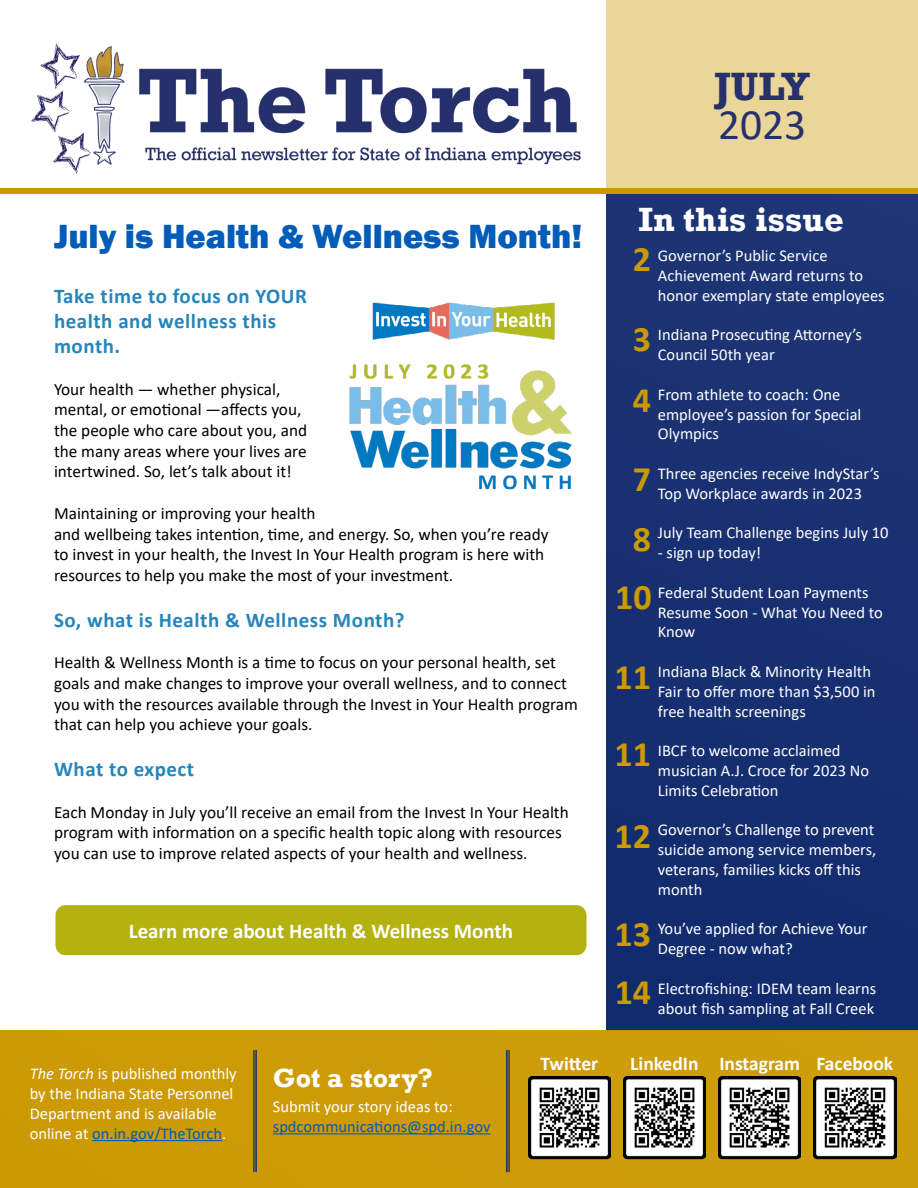
<style>
.page{position:relative;width:918px;height:1188px;background:#fff}
.page>*{position:absolute;margin:0;border:0;box-sizing:border-box;transform-origin:0 0}
.t1{font:43.5px "Calibri";color:#26306a}
.t2{font:700 40.5px "Rockwell";color:#26306a}
.t3{font:700 36px/58.3px "Calibri";color:#c90;text-align:center}
.t4{font:800 34.5px "Franklin Gothic";color:#005cb9}
.t5{font:700 34.5px "Rockwell";color:#fff}
.t6{font:700 27px "Rockwell";color:#fff}
.t7{font:700 21px/25.2px "Calibri";letter-spacing:.025em;color:#2685bb}
.t8{font:700 21px "Calibri";color:#fff}
.t9{font:700 19.5px "Calibri";color:#fff}
.t10{font:17.25px/20.7px "Calibri";color:#000}
.t11{font:16.5px/19.8px "Calibri";color:#fff}
.t12{font:16.5px "Calibri";color:#005cb9}
.s1{font-weight:700;font-size:36px;color:#c90}
.s2{font-style:italic}
.s3{color:#005cb9}
</style>
<div class="page">
<div style="left:606px;top:189px;width:312px;height:841px;background:#183071"></div>
<div style="left:606px;top:0;width:312px;height:190px;background:#ebd699"></div>
<div style="left:0;top:1030px;width:918px;height:158px;background:#cd9b07"></div>
<hr style="left:273px;top:1133px;width:218px;height:1px;background:#005cb9">
<img style="left:139px;top:68px;width:442px;height:97px">
<img style="left:31px;top:44px;width:94px;height:130px">
<div style="left:0;top:188px;width:918px;height:6px;background:#c90"></div>
<img style="left:814px;top:1076px;width:82px;height:84px">
<img style="left:528px;top:1076px;width:82px;height:84px">
<img style="left:623px;top:1076px;width:83px;height:84px">
<img style="left:719px;top:1076px;width:82px;height:84px">
<hr style="left:509px;top:1050px;width:1px;height:122px;background:#112a6d">
<hr style="left:507px;top:1050px;width:1px;height:122px;background:#112a6d">
<hr style="left:506px;top:1050px;width:1px;height:122px;background:#112a6d">
<hr style="left:256px;top:1050px;width:1px;height:122px;background:#112a6d">
<hr style="left:255px;top:1050px;width:1px;height:122px;background:#112a6d">
<hr style="left:254px;top:1050px;width:1px;height:122px;background:#112a6d">
<hr style="left:92px;top:1140px;width:130px;height:1px;background:#005cb9">
<img style="left:349px;top:302px;width:223px;height:188px">
<div style="left:55px;top:904px;width:532px;height:52px;background:#b3b20f;border-radius:11px"></div>
<div style="left:54px;top:904px;width:534px;height:53px;border:2px solid #fff;border-radius:11px"></div>
<h3 class="t4" style="left:54px;top:214px;width:530px">July is Health &amp; Wellness Month!</h3>
<p class="t7" style="left:54px;top:283px;width:255px">Take time to focus on YOUR health and wellness this month.</p>
<p class="t10" style="left:54px;top:378px;width:255px">Your health — whether physical, mental, or emotional —affects you, the people who care about you, and the many areas where your lives are intertwined. So, let’s talk about it!</p>
<p class="t10" style="left:54px;top:502px;width:496px">Maintaining or improving your health<br>and wellbeing takes intention, time, and energy. So, when you’re ready to invest in your health, the Invest In Your Health program is here with resources to help you make the most of your investment.</p>
<p class="t7" style="left:54px;top:607px;width:352px">So, what is Health &amp; Wellness Month?</p>
<p class="t10" style="left:54px;top:652px;width:525px">Health &amp; Wellness Month is a time to focus on your personal health, set goals and make changes to improve your overall wellness, and to connect you with the resources available through the Invest in Your Health program that can help you achieve your goals.</p>
<p class="t7" style="left:54px;top:756px;width:142px">What to expect</p>
<p class="t10" style="left:54px;top:801px;width:516px">Each Monday in July you’ll receive an email from the Invest In Your Health program with information on a specific health topic along with resources you can use to improve related aspects of your health and wellness.</p>
<p class="t8" style="left:129px;top:916px;width:386px">Learn more about Health &amp; Wellness Month</p>
<h2 class="t2" style="left:715px;top:62px;width:97px">JULY</h2>
<h1 class="t1" style="left:718px;top:94px;width:90px">2023</h1>
<h3 class="t5" style="left:638px;top:199px;width:207px">In this issue</h3>
<p class="t11" style="left:658px;top:245px;width:228px;text-indent:-25px"><span class="s1">2</span> Governor’s Public Service<br>Achievement Award returns to honor exemplary state employees</p>
<p class="t11" style="left:658px;top:325px;width:206px">Indiana Prosecuting Attorney’s<br>Council 50th year</p>
<p class="t11" style="left:658px;top:384px;width:205px">From athlete to coach: One employee’s passion for Special<br>Olympics</p>
<p class="t11" style="left:658px;top:463px;width:223px">Three agencies receive IndyStar’s<br>Top Workplace awards in 2023</p>
<p class="t11" style="left:658px;top:523px;width:232px">July Team Challenge begins July 10</p>
<p class="t11" style="left:658px;top:542px;width:105px">- sign up today!</p>
<p class="t11" style="left:658px;top:582px;width:227px">Federal Student Loan Payments<br>Resume Soon - What You Need to<br>Know</p>
<p class="t11" style="left:658px;top:661px;width:219px">Indiana Black &amp; Minority Health<br>Fair to offer more than $3,500 in free health screenings</p>
<p class="t11" style="left:658px;top:740px;width:213px">IBCF to welcome acclaimed musician A.J. Croce for 2023 No<br>Limits Celebration</p>
<p class="t11" style="left:658px;top:820px;width:220px">Governor’s Challenge to prevent suicide among service members, veterans, families kicks off this month</p>
<p class="t11" style="left:658px;top:919px;width:211px">You’ve applied for Achieve Your<br>Degree - now what?</p>
<p class="t11" style="left:658px;top:978px;width:220px">Electrofishing: IDEM team learns about fish sampling at Fall Creek</p>
<h3 class="t3" style="left:633px;top:310px;width:20px">3</h3>
<h3 class="t3" style="left:633px;top:370px;width:20px">4</h3>
<h3 class="t3" style="left:633px;top:449px;width:20px">7</h3>
<h3 class="t3" style="left:615px;top:509px;width:38px">8<br>10</h3>
<h3 class="t3" style="left:615px;top:639px;width:38px;line-height:76.7px;text-align:left">11<br>11</h3>
<h3 class="t3" style="left:615px;top:807px;width:38px">12</h3>
<h3 class="t3" style="left:615px;top:905px;width:38px">13</h3>
<h3 class="t3" style="left:615px;top:963px;width:38px">14</h3>
<p class="t11" style="left:30px;top:1064px;width:209px"><span class="s2">The Torch</span> is published monthly by the Indiana State Personnel<br>Department and is available online at <span class="s3">on.in.gov/TheTorch</span>.</p>
<h3 class="t6" style="left:273px;top:1062px;width:162px">Got a story?</h3>
<p class="t11" style="left:273px;top:1096px;width:181px">Submit your story ideas to:</p>
<p class="t12" style="left:273px;top:1115px;width:219px">spdcommunications@spd.in.gov</p>
<p class="t9" style="left:540px;top:1049px;width:59px">Twitter</p>
<p class="t9" style="left:630px;top:1049px;width:264px">LinkedIn Instagram Facebook</p>
</div>
